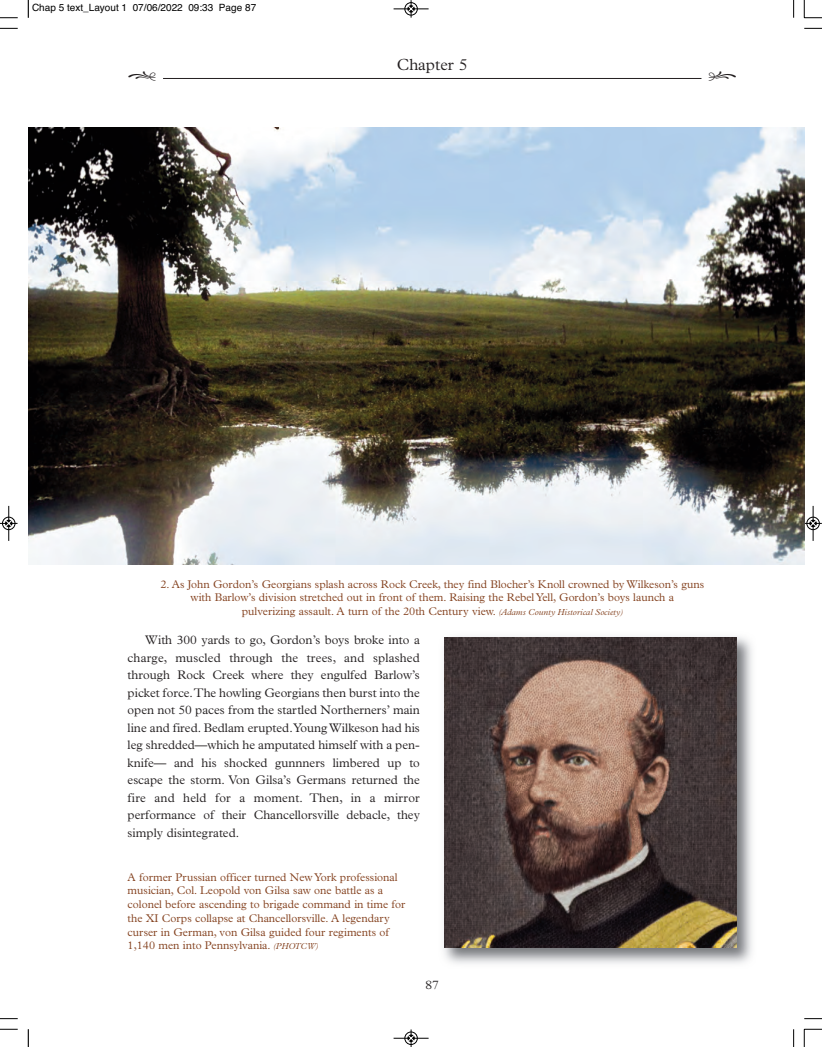
<style>
.page{position:relative;width:822px;height:1047px;background:#fff}
.page>*{position:absolute;margin:0;border:0;box-sizing:border-box;transform-origin:0 0}
.t1{font:17.5px "Type Embellishments Two Plain";color:#231f20;scale:1.25 1}
.t2{font:300 16.25px "Plantin";color:#231f20}
.t3{font:300 12.5px/17.5px "Plantin";color:#231f20;text-align:justify}
.t4{font:300 11.25px/13.8px "Plantin";color:#83401d;text-align:center}
.t5{font:10px "Helvetica";color:#000}
.s1{font-style:italic;font-size:8.75px}
</style>
<div class="page">
<hr style="left:163px;top:78px;width:538px;height:1px;background:#231f20">
<img style="left:28px;top:128px;width:776px;height:437px">
<img style="left:444px;top:637px;width:308px;height:327px">
<img style="left:445px;top:638px;width:292px;height:309px">
<svg style="left:0;top:28px;width:18px;height:1px"></svg>
<svg style="left:793px;top:0;width:1px;height:18px"></svg>
<svg style="left:804px;top:28px;width:18px;height:1px"></svg>
<svg style="left:0;top:1018px;width:18px;height:1px"></svg>
<svg style="left:793px;top:1029px;width:1px;height:18px"></svg>
<svg style="left:804px;top:1018px;width:18px;height:1px"></svg>
<svg style="left:28px;top:0;width:1px;height:18px"></svg>
<svg style="left:0;top:17px;width:18px;height:2px"></svg>
<svg style="left:804px;top:0;width:18px;height:19px"></svg>
<svg style="left:28px;top:1029px;width:1px;height:18px"></svg>
<svg style="left:0;top:1029px;width:18px;height:1px"></svg>
<svg style="left:804px;top:1029px;width:18px;height:18px"></svg>
<div style="left:404px;top:2px;width:14px;height:14px;border:1px solid #fff;border-radius:50%"></div>
<hr style="left:393px;top:9px;width:35px;height:1px;background:#000">
<div style="left:405px;top:2px;width:12px;height:13px;border:1px solid #000;border-radius:50%"></div>
<svg style="left:408px;top:0;width:6px;height:18px"></svg>
<div style="left:404px;top:1031px;width:14px;height:14px;border:1px solid #fff;border-radius:50%"></div>
<hr style="left:393px;top:1038px;width:35px;height:1px;background:#000">
<div style="left:405px;top:1032px;width:12px;height:12px;border:1px solid #000;border-radius:50%"></div>
<svg style="left:408px;top:1029px;width:6px;height:18px"></svg>
<hr style="left:9px;top:506px;width:1px;height:35px;background:#000">
<div style="left:2px;top:517px;width:13px;height:13px;border:1px solid #000;border-radius:50%"></div>
<svg style="left:0;top:520px;width:18px;height:6px"></svg>
<hr style="left:813px;top:506px;width:1px;height:35px;background:#000">
<div style="left:806px;top:517px;width:13px;height:13px;border:1px solid #000;border-radius:50%"></div>
<svg style="left:804px;top:520px;width:18px;height:6px"></svg>
<p class="t5" style="left:32px;top:2px;width:226px">Chap 5 text_Layout 1 07/06/2022 09:33 Page 87</p>
<h2 class="t2" style="left:397px;top:59px;width:72px">Chapter 5</h2>
<h1 class="t1" style="left:128px;top:69px;width:25px">.</h1>
<h1 class="t1" style="left:707px;top:69px;width:25px">,</h1>
<p class="t4" style="left:160px;top:578px;width:545px">2. As John Gordon’s Georgians splash across Rock Creek, they find Blocher’s Knoll crowned by Wilkeson’s guns with Barlow’s division stretched out in front of them. Raising the Rebel Yell, Gordon’s boys launch a<br>pulverizing assault. A turn of the 20th Century view. <span class="s1">(Adams County Historical Society)</span></p>
<p class="t3" style="left:128px;top:632px;width:294px;text-indent:18px">With 300 yards to go, Gordon’s boys broke into a charge, muscled through the trees, and splashed through Rock Creek where they engulfed Barlow’s picket force. The howling Georgians then burst into the open not 50 paces from the startled Northerners’ main line and fired. Bedlam erupted. Young Wilkeson had his leg shredded—which he amputated himself with a pen&shy;knife— and his shocked gunnners limbered up to escape the storm. Von Gilsa’s Germans returned the fire and held for a moment. Then, in a mirror performance of their Chancellorsville debacle, they simply disintegrated.</p>
<p class="t4" style="left:128px;top:871px;width:279px;text-align:left">A former Prussian officer turned New York professional musician, Col. Leopold von Gilsa saw one battle as a colonel before ascending to brigade command in time for the XI Corps collapse at Chancellorsville. A legendary curser in German, von Gilsa guided four regiments of 1,140 men into Pennsylvania. <span class="s1">(PHOTCW)</span></p>
<p class="t3" style="left:425px;top:977px;width:15px">87</p>
</div>
